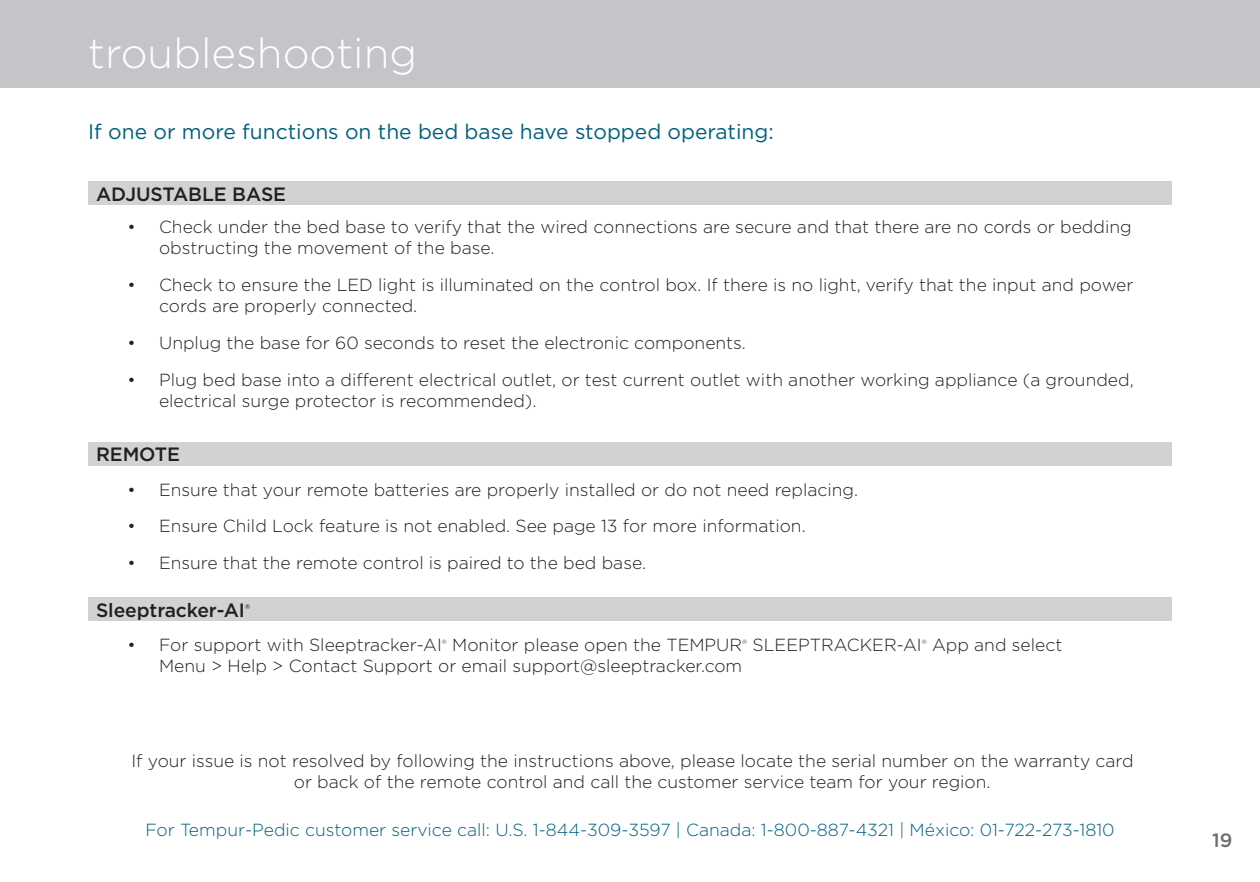
<style>
.page{position:relative;width:1260px;height:882px;background:#fff}
.page>*{position:absolute;margin:0;border:0;box-sizing:border-box;transform-origin:0 0}
.t1{font:300 42px "Gotham";color:#fff}
.t2{font:21px "Gotham";color:#00607f}
.Step{font:500 19.25px "Gotham";letter-spacing:-.005em;color:#231f20}
.t3{font:500 19.25px "Gotham";color:#6c6d70}
.t4{font:300 17.5px/21px "Gotham";color:#231f20}
.t5{font:300 17.5px "Gotham";color:#00607f}
.Step-2{font:500 6.65px "Gotham";color:#231f20}
.t6{font:300 6.12px "Gotham";color:#231f20}
</style>
<div class="page">
<div style="left:0;top:0;width:1260px;height:88px;background:#c4c5c9"></div>
<div style="left:88px;top:181px;width:1084px;height:24px;background:#d1d2d4"></div>
<div style="left:88px;top:442px;width:1084px;height:23px;background:#d1d2d4"></div>
<div style="left:88px;top:598px;width:1084px;height:23px;background:#d1d2d4"></div>
<p class="t1" style="left:88px;top:30px;width:330px">troubleshooting</p>
<p class="t2" style="left:88px;top:120px;width:687px">If one or more functions on the bed base have stopped operating:</p>
<p class="Step" style="left:96px;top:183px;width:192px">ADJUSTABLE BASE</p>
<p class="t4" style="left:159px;top:217px;width:974px;text-indent:-32px">• Check under the bed base to verify that the wired connections are secure and that there are no cords or bedding obstructing the movement of the base.</p>
<p class="t4" style="left:159px;top:274px;width:976px;text-indent:-32px">• Check to ensure the LED light is illuminated on the control box. If there is no light, verify that the input and power cords are properly connected.</p>
<p class="t4" style="left:128px;top:332px;width:620px">• Unplug the base for 60 seconds to reset the electronic components.</p>
<p class="t4" style="left:159px;top:369px;width:976px;text-indent:-32px">• Plug bed base into a different electrical outlet, or test current outlet with another working appliance (a grounded, electrical surge protector is recommended).</p>
<p class="Step" style="left:96px;top:444px;width:86px">REMOTE</p>
<p class="t4" style="left:128px;top:479px;width:732px">• Ensure that your remote batteries are properly installed or do not need replacing.</p>
<p class="t4" style="left:128px;top:516px;width:680px">• Ensure Child Lock feature is not enabled. See page 13 for more information.</p>
<p class="t4" style="left:128px;top:553px;width:520px">• Ensure that the remote control is paired to the bed base.</p>
<p class="Step" style="left:96px;top:599px;width:150px">Sleeptracker-AI</p>
<p class="Step-2" style="left:245px;top:602px;width:7px">®</p>
<p class="t4" style="left:128px;top:635px;width:316px">• For support with Sleeptracker-AI</p>
<p class="t6" style="left:442px;top:638px;width:7px">®</p>
<p class="t4" style="left:452px;top:635px;width:292px">Monitor please open the TEMPUR</p>
<p class="t6" style="left:742px;top:638px;width:7px">®</p>
<p class="t4" style="left:753px;top:635px;width:171px">SLEEPTRACKER-AI</p>
<p class="t6" style="left:922px;top:638px;width:7px">®</p>
<p class="t4" style="left:932px;top:635px;width:132px">App and select</p>
<p class="t4" style="left:159px;top:656px;width:585px">Menu &gt; Help &gt; Contact Support or email support@sleeptracker.com</p>
<p class="t4" style="left:294px;top:750px;width:841px;text-indent:-162px">If your issue is not resolved by following the instructions above, please locate the serial number on the warranty card or back of the remote control and call the customer service team for your region.</p>
<p class="t5" style="left:145px;top:820px;width:971px">For Tempur-Pedic customer service call: U.S. 1-844-309-3597 | Canada: 1-800-887-4321 | México: 01-722-273-1810</p>
<p class="t3" style="left:1212px;top:829px;width:22px">19</p>
</div>
